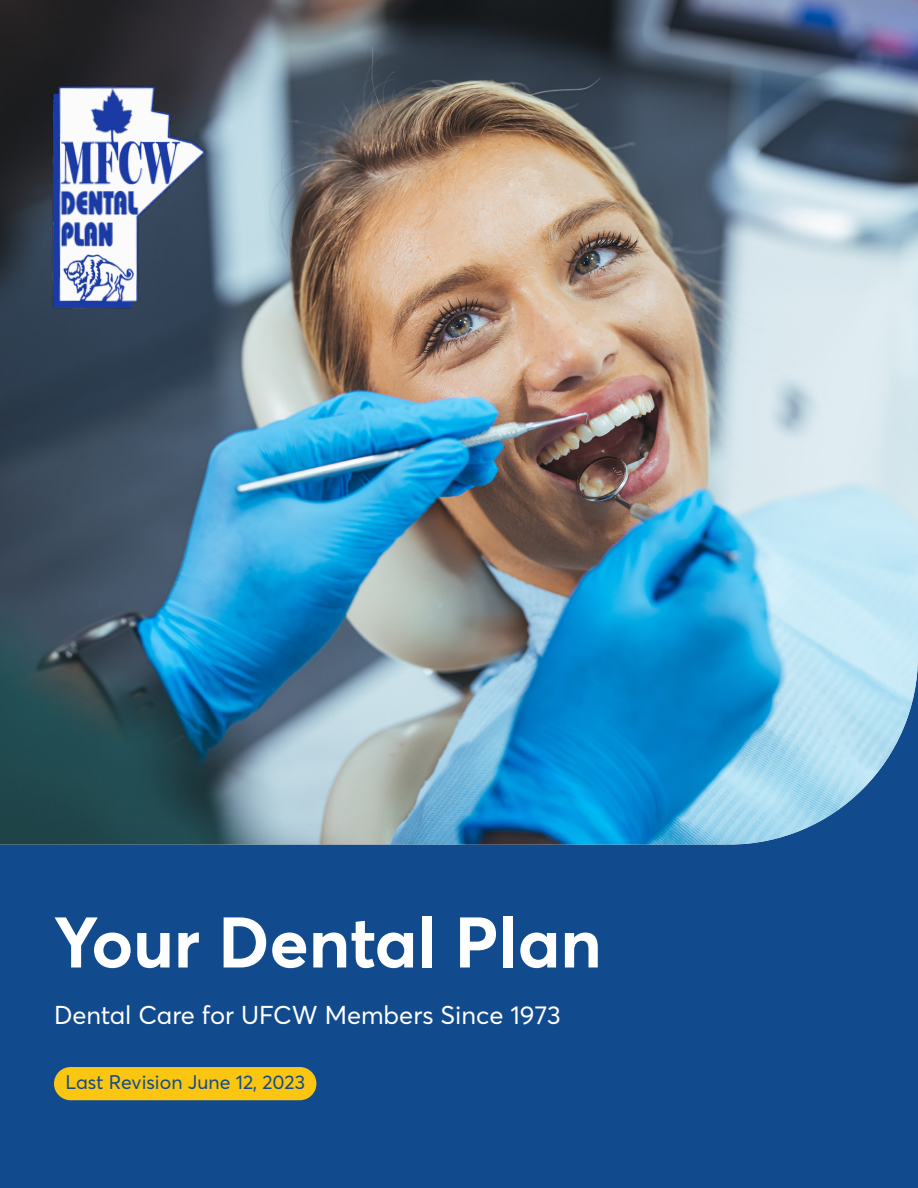
<style>
.page{position:relative;width:918px;height:1188px;background:#114b8e}
.page>*{position:absolute;margin:0;border:0;box-sizing:border-box;transform-origin:0 0}
.t1{font:700 70.5px "Averta PE";color:#fff}
.Para{font:25.5px "Averta PE";color:#fff}
.Para-2{font:19.5px "Averta PE";color:#114b8e}
</style>
<div class="page">
<img style="left:0;top:0;width:918px;height:845px">
<div style="left:54px;top:1067px;width:262px;height:33px;background:#fbc612;border-radius:17px"></div>
<img style="left:48px;top:79px;width:161px;height:236px">
<h1 class="t1" style="left:54px;top:893px;width:549px">Your Dental Plan</h1>
<p class="Para" style="left:54px;top:997px;width:508px">Dental Care for UFCW Members Since 1973</p>
<p class="Para-2" style="left:65px;top:1069px;width:241px">Last Revision June 12, 2023</p>
</div>
